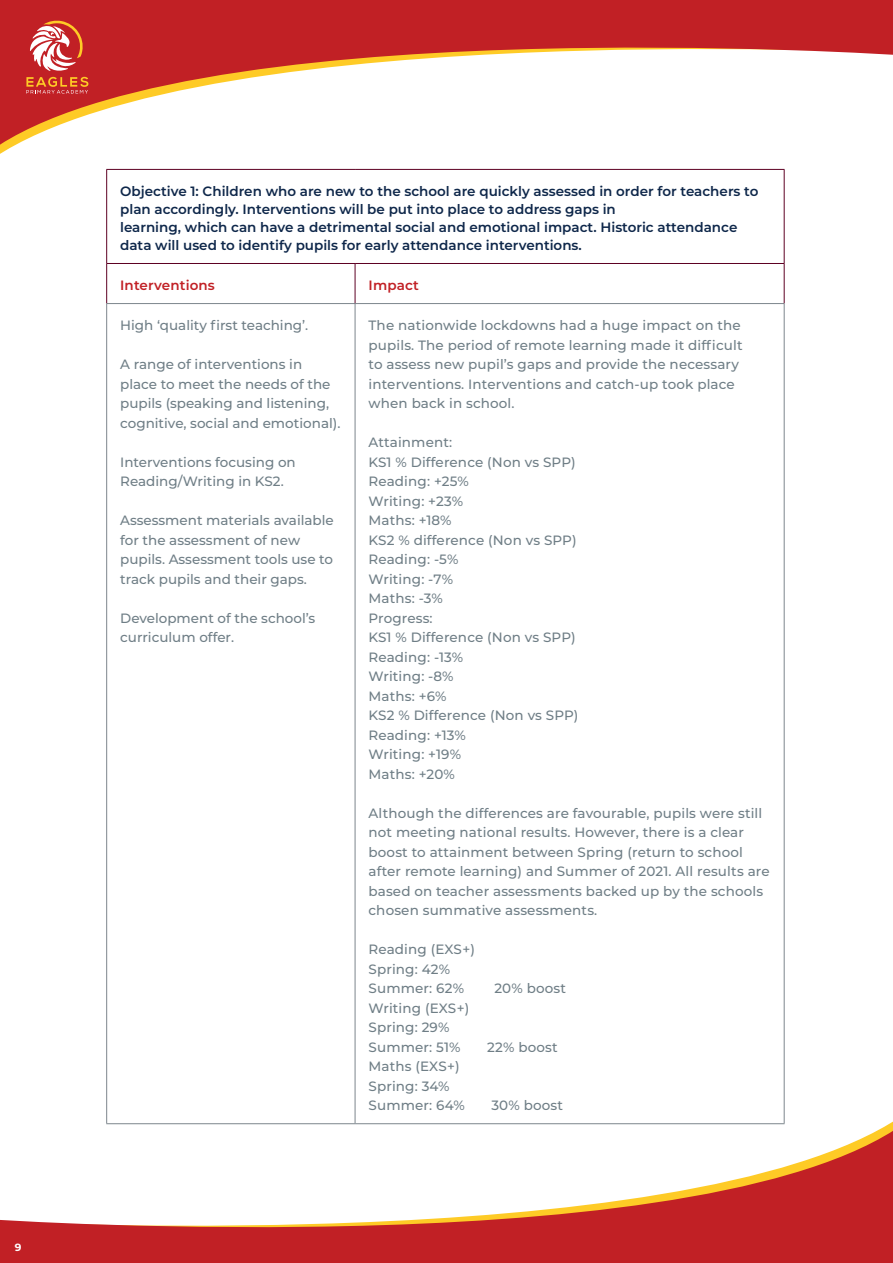
<style>
.page{position:relative;width:893px;height:1263px;background:#fff}
.page>*{position:absolute;margin:0;border:0;box-sizing:border-box;transform-origin:0 0}
.t1{font:500 13.5px/19.5px "Montserrat";letter-spacing:.01em;color:#6f7e86}
.t2{font:600 13.5px/18px "Montserrat";color:#0e274a}
.t3{font:600 13.5px "Montserrat";letter-spacing:.01em;color:#c12025}
.t4{font:700 10.5px "Montserrat";color:#fff}
</style>
<div class="page">
<svg style="left:0;top:0;width:893px;height:312px"></svg>
<svg style="left:0;top:963px;width:893px;height:300px"></svg>
<svg style="left:26px;top:20px;width:62px;height:74px;background:#d25c51"></svg>
<hr style="left:106px;top:303px;width:249px;height:1px;background:#7d868d">
<hr style="left:106px;top:304px;width:1px;height:819px;background:#7d868d">
<hr style="left:355px;top:303px;width:429px;height:1px;background:#7d868d">
<hr style="left:355px;top:304px;width:1px;height:819px;background:#7d868d">
<hr style="left:784px;top:304px;width:1px;height:819px;background:#7d868d">
<hr style="left:106px;top:1123px;width:249px;height:1px;background:#7d868d">
<hr style="left:355px;top:1123px;width:429px;height:1px;background:#7d868d">
<hr style="left:106px;top:169px;width:249px;height:1px;background:#5d0023">
<hr style="left:106px;top:170px;width:1px;height:93px;background:#5d0023">
<hr style="left:355px;top:169px;width:429px;height:1px;background:#5d0023">
<hr style="left:784px;top:170px;width:1px;height:93px;background:#5d0023">
<hr style="left:106px;top:263px;width:249px;height:1px;background:#5d0023">
<hr style="left:106px;top:264px;width:1px;height:39px;background:#5d0023">
<hr style="left:355px;top:263px;width:429px;height:1px;background:#5d0023">
<hr style="left:355px;top:264px;width:1px;height:39px;background:#5d0023">
<hr style="left:784px;top:264px;width:1px;height:39px;background:#5d0023">
<p class="t4" style="left:15px;top:1240px;width:8px">9</p>
<p class="t2" style="left:120px;top:182px;width:640px">Objective 1: Children who are new to the school are quickly assessed in order for teachers to plan accordingly. Interventions will be put into place to address gaps in</p>
<p class="t2" style="left:120px;top:218px;width:619px">learning, which can have a detrimental social and emotional impact. Historic attendance data will used to identify pupils for early attendance interventions.</p>
<p class="t3" style="left:120px;top:276px;width:96px">Interventions</p>
<p class="t3" style="left:369px;top:276px;width:52px">Impact</p>
<p class="t1" style="left:120px;top:315px;width:189px">High ‘quality first teaching’.</p>
<p class="t1" style="left:120px;top:354px;width:222px">A range of interventions in place to meet the needs of the pupils (speaking and listening, cognitive, social and emotional).</p>
<p class="t1" style="left:120px;top:452px;width:177px">Interventions focusing on<br>Reading/Writing in KS2.</p>
<p class="t1" style="left:120px;top:510px;width:215px">Assessment materials available for the assessment of new pupils. Assessment tools use to track pupils and their gaps.</p>
<p class="t1" style="left:120px;top:608px;width:197px">Development of the school’s curriculum offer.</p>
<p class="t1" style="left:369px;top:315px;width:376px">The nationwide lockdowns had a huge impact on the pupils. The period of remote learning made it difficult to assess new pupil’s gaps and provide the necessary interventions. Interventions and catch-up took place when back in school.</p>
<p class="t1" style="left:369px;top:432px;width:85px">Attainment:</p>
<p class="t1" style="left:369px;top:452px;width:209px">KS1 % Difference (Non vs SPP)</p>
<p class="t1" style="left:369px;top:471px;width:102px">Reading: +25%</p>
<p class="t1" style="left:369px;top:491px;width:96px">Writing: +23%</p>
<p class="t1" style="left:369px;top:510px;width:85px">Maths: +18%</p>
<p class="t1" style="left:369px;top:530px;width:210px">KS2 % difference (Non vs SPP)</p>
<p class="t1" style="left:369px;top:549px;width:91px">Reading: -5%</p>
<p class="t1" style="left:369px;top:569px;width:86px">Writing: -7%</p>
<p class="t1" style="left:369px;top:588px;width:76px">Maths: -3%</p>
<p class="t1" style="left:369px;top:608px;width:66px">Progress:</p>
<p class="t1" style="left:369px;top:627px;width:209px">KS1 % Difference (Non vs SPP)</p>
<p class="t1" style="left:369px;top:647px;width:96px">Reading: -13%</p>
<p class="t1" style="left:369px;top:666px;width:87px">Writing: -8%</p>
<p class="t1" style="left:369px;top:686px;width:79px">Maths: +6%</p>
<p class="t1" style="left:369px;top:705px;width:211px">KS2 % Difference (Non vs SPP)</p>
<p class="t1" style="left:369px;top:725px;width:99px">Reading: +13%</p>
<p class="t1" style="left:369px;top:744px;width:94px">Writing: +19%</p>
<p class="t1" style="left:369px;top:764px;width:88px">Maths: +20%</p>
<p class="t1" style="left:369px;top:803px;width:403px">Although the differences are favourable, pupils were still not meeting national results. However, there is a clear boost to attainment between Spring (return to school after remote learning) and Summer of 2021. All results are based on teacher assessments backed up by the schools chosen summative assessments.</p>
<p class="t1" style="left:369px;top:939px;width:108px">Reading (EXS+)</p>
<p class="t1" style="left:369px;top:959px;width:83px">Spring: 42%</p>
<p class="t1" style="left:369px;top:978px;width:97px">Summer: 62%</p>
<p class="t1" style="left:494px;top:978px;width:73px">20% boost</p>
<p class="t1" style="left:369px;top:998px;width:102px">Writing (EXS+)</p>
<p class="t1" style="left:369px;top:1017px;width:82px">Spring: 29%</p>
<p class="t1" style="left:369px;top:1037px;width:94px">Summer: 51%</p>
<p class="t1" style="left:487px;top:1037px;width:72px">22% boost</p>
<p class="t1" style="left:369px;top:1056px;width:93px">Maths (EXS+)</p>
<p class="t1" style="left:369px;top:1076px;width:83px">Spring: 34%</p>
<p class="t1" style="left:369px;top:1095px;width:98px">Summer: 64%</p>
<p class="t1" style="left:491px;top:1095px;width:73px">30% boost</p>
</div>
